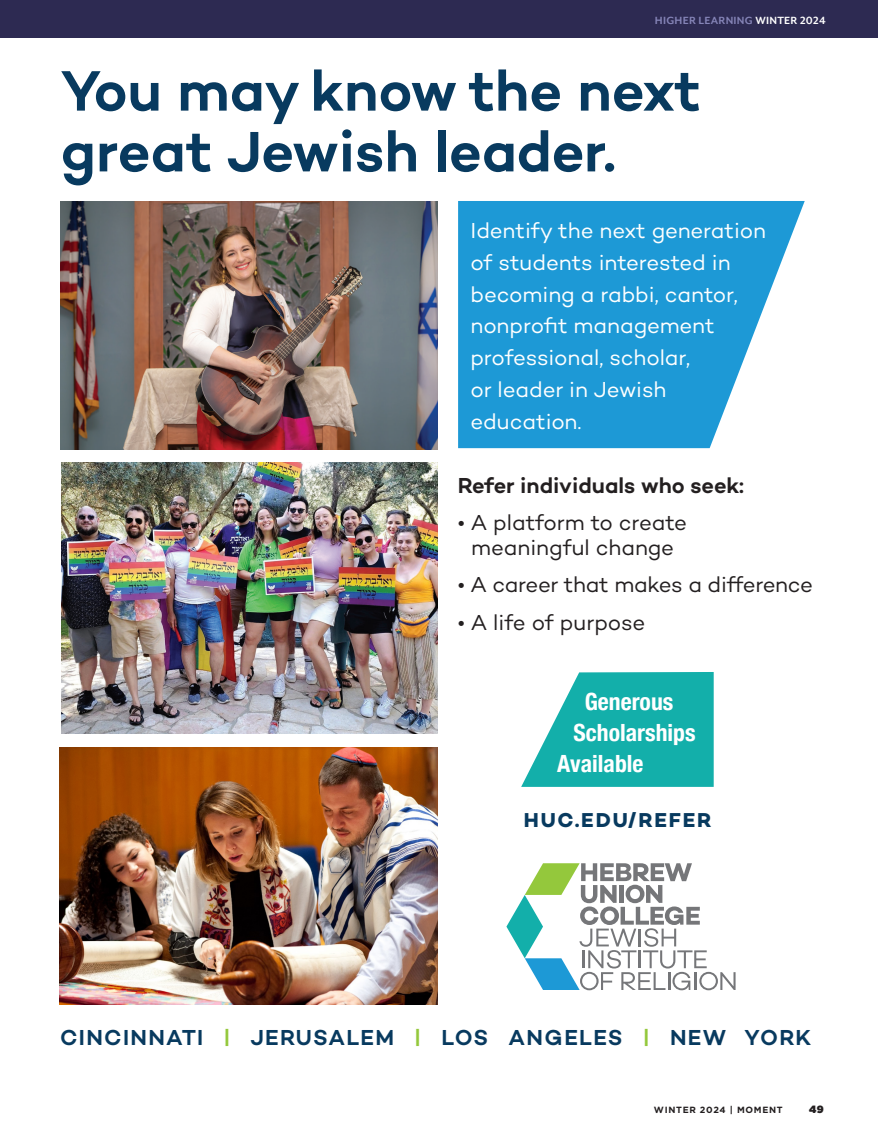
<style>
.page{position:relative;width:878px;height:1134px;background:#fff}
.page>*{position:absolute;margin:0;border:0;box-sizing:border-box;transform-origin:0 0}
.t1{font:600 58.05px/60.8px "Campton";letter-spacing:-.005em;color:#083a5f}
.t2{font:700 condensed 23.7px "Helvetica Neue";color:#fff}
.t3{font:22.05px/31.8px "Campton";letter-spacing:-.005em;color:#fff}
.t4{font:22.05px/24.2px "Campton";letter-spacing:-.01em;color:#231f20;text-align:center}
.t5{font:600 22.05px "Campton";letter-spacing:.06em;color:#083a5f}
.t6{font:600 22.05px "Campton";letter-spacing:-.005em;color:#231f20}
.t7{font:700 20.55px "Campton";letter-spacing:.095em;color:#083a5f}
._1_14_General-Caption{font:700 12px "Mr Eaves Mod OT";letter-spacing:.02em;color:#8584b7}
.t8{font:900 10.5px "Gotham";color:#231f20}
._9_01_All-Folio_Tag{font:700 9px "Gotham";letter-spacing:.075em;color:#231f20}
.s1{color:#fff}
.s2{color:#94c83c}
</style>
<div class="page">
<svg style="left:458px;top:201px;width:346px;height:247px;background:#3ba6db"></svg>
<img style="left:61px;top:463px;width:376px;height:271px">
<img style="left:61px;top:202px;width:376px;height:248px">
<img style="left:60px;top:748px;width:377px;height:256px">
<svg style="left:521px;top:672px;width:192px;height:115px;background:#37bbb7"></svg>
<svg style="left:506px;top:863px;width:229px;height:127px"></svg>
<div style="left:0;top:0;width:878px;height:38px;background:#2d2a52"></div>
<p class="_1_14_General-Caption" style="left:655px;top:13px;width:172px">HIGHER LEARNING <span class="s1">WINTER 2024</span></p>
<p class="t1" style="left:61px;top:59px;width:641px">You may know the next great Jewish leader.</p>
<p class="t3" style="left:470px;top:214px;width:297px">Identify the next generation of students interested in becoming a rabbi, cantor, nonprofit management professional, scholar,<br>or leader in Jewish education.</p>
<p class="t6" style="left:457px;top:471px;width:288px">Refer individuals who seek:</p>
<p class="t4" style="left:457px;top:510px;width:231px">• A platform to create meaningful change</p>
<p class="t4" style="left:457px;top:572px;width:357px">• A career that makes a difference</p>
<p class="t4" style="left:457px;top:610px;width:189px">• A life of purpose</p>
<p class="t2" style="left:584px;top:681px;width:90px">Generous</p>
<p class="t2" style="left:573px;top:713px;width:123px">Scholarships</p>
<p class="t2" style="left:557px;top:744px;width:88px">Available</p>
<p class="t7" style="left:524px;top:807px;width:189px">HUC.EDU/REFER</p>
<p class="t5" style="left:60px;top:1023px;width:752px">CINCINNATI <span class="s2">|</span> JERUSALEM <span class="s2">|</span> LOS ANGELES <span class="s2">|</span> NEW YORK</p>
<p class="_9_01_All-Folio_Tag" style="left:654px;top:1104px;width:130px">WINTER 2024 | MOMENT</p>
<p class="t8" style="left:809px;top:1103px;width:16px">49</p>
<p class="_9_01_All-Folio_Tag" style="left:623px;top:1105px;width:74px">SPRING ISSUE</p>
<p class="_9_01_All-Folio_Tag" style="left:720px;top:1105px;width:7px">2</p>
</div>
